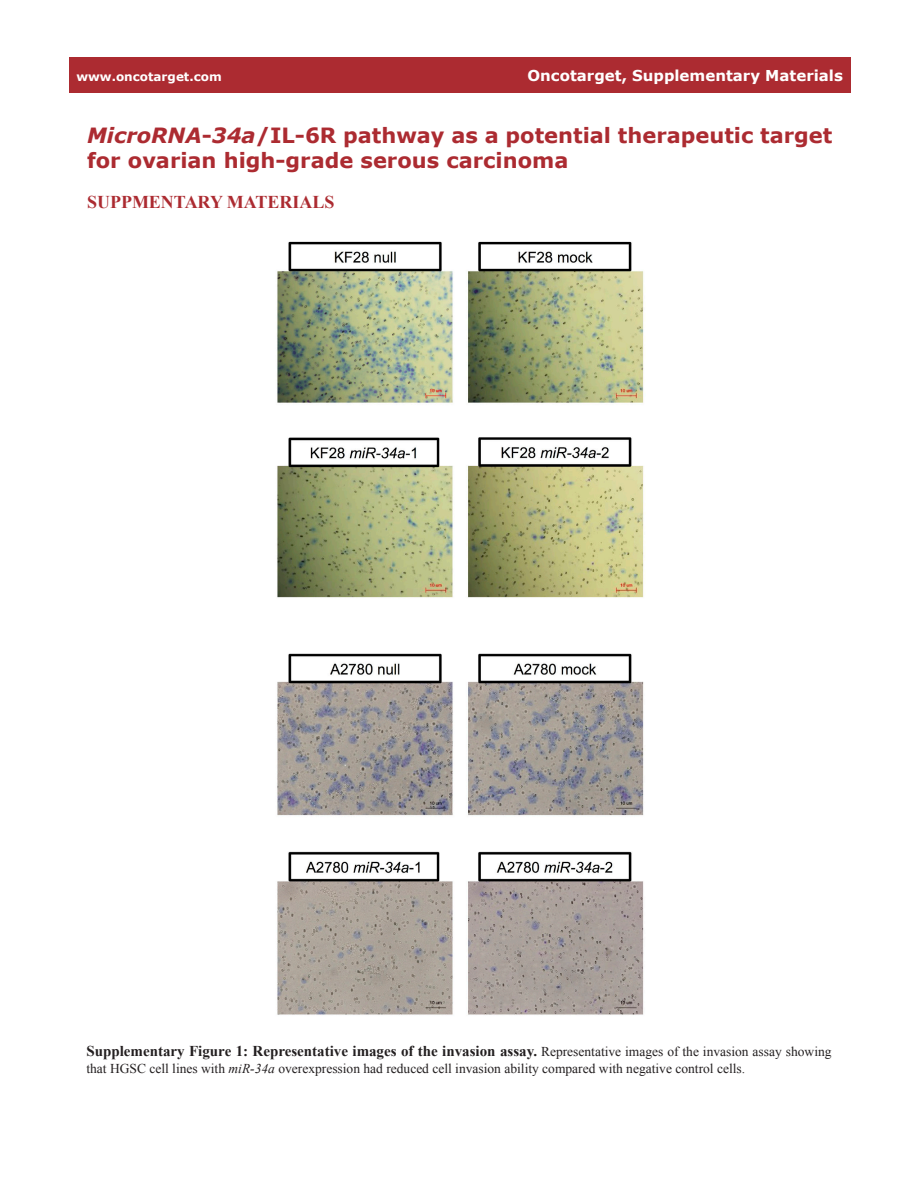
<style>
.page{position:relative;width:918px;height:1188px;background:#fff}
.page>*{position:absolute;margin:0;border:0;box-sizing:border-box;transform-origin:0 0}
.t1{font:700 21px/25.2px "Verdana";color:#ac2b31}
.Heading{font:700 18px "Times New Roman";color:#ac2b31}
.figuretext{font:700 15px "Times New Roman";color:#231f20}
.t2{font:700 15px "Verdana";color:#fff}
.figuretext-2{font:13.5px "Times New Roman";color:#231f20}
.t3{font:700 12px "Verdana";color:#fff}
.s1{font-style:italic}
.s2{font-weight:400;font-size:13.5px}
</style>
<div class="page">
<div style="left:69px;top:57px;width:781px;height:36px;background:#ac2b31"></div>
<img style="left:277px;top:241px;width:367px;height:774px">
<p class="t3" style="left:76px;top:68px;width:147px">www.oncotarget.com</p>
<p class="t2" style="left:528px;top:65px;width:317px">Oncotarget, Supplementary Materials</p>
<p class="t1" style="left:87px;top:122px;width:747px"><span class="s1">MicroRNA</span>-<span class="s1">34a</span>/IL-6R pathway as a potential therapeutic target for ovarian high-grade serous carcinoma</p>
<p class="Heading" style="left:87px;top:189px;width:249px">SUPPMENTARY MATERIALS</p>
<p class="figuretext" style="left:86px;top:1041px;width:747px">Supplementary Figure 1: Representative images of the invasion assay. <span class="s2">Representative images of the invasion assay showing</span></p>
<p class="figuretext-2" style="left:86px;top:1059px;width:660px">that HGSC cell lines with <span class="s1">miR-34a</span> overexpression had reduced cell invasion ability compared with negative control cells.</p>
</div>
